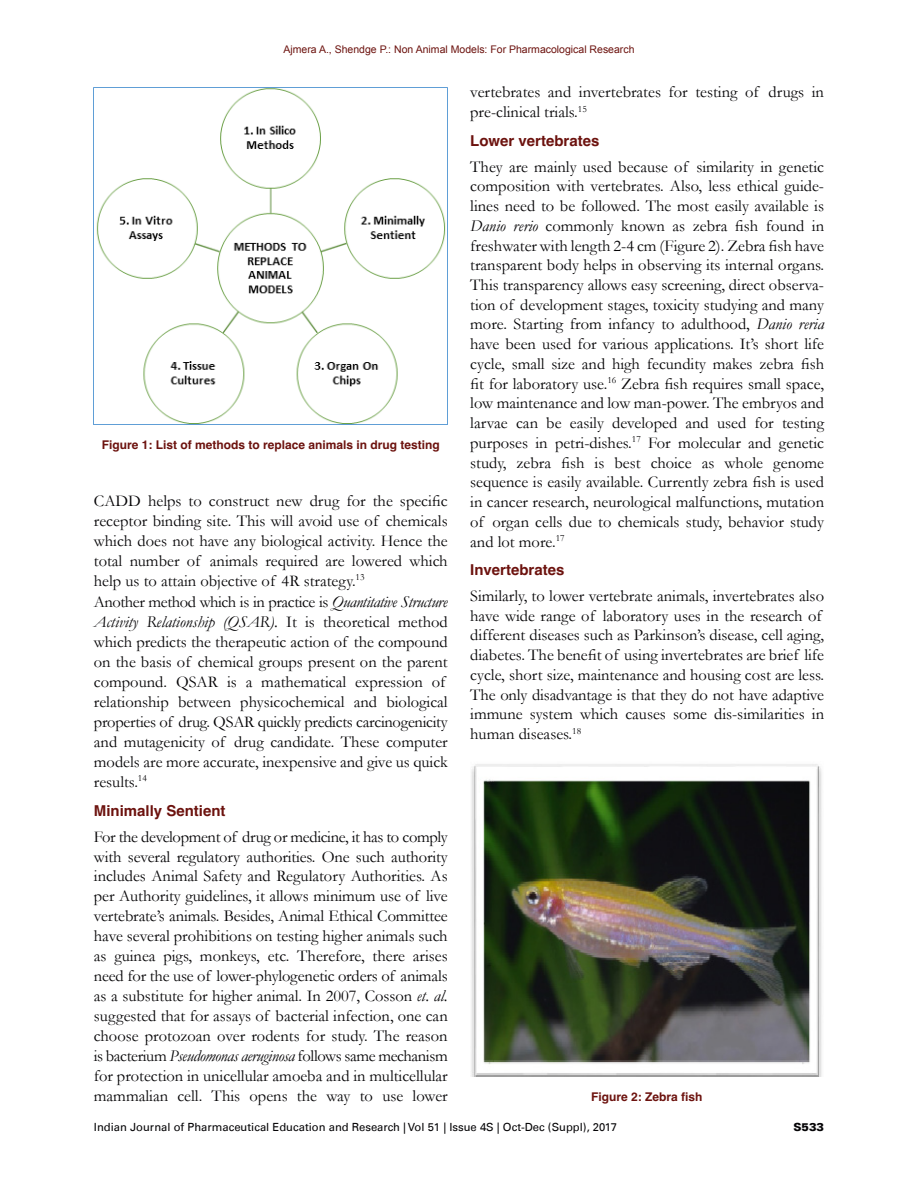
<style>
.page{position:relative;width:918px;height:1188px;background:#fff}
.page>*{position:absolute;margin:0;border:0;box-sizing:border-box;transform-origin:0 0}
.Body_Text{font:16.5px/19.8px "Garamond";color:#050406;text-align:justify}
.t1{font:700 15px "Helvetica";color:#6c120e}
.Fig_caption{font:700 12px "Helvetica";color:#6c120e}
.t2{font:11.25px "Univers LT";color:#050406}
.t3{font:900 11.25px "Univers LT";color:#050406}
.t4{font:10.5px "Arial";color:#6c120e}
.s1{font-style:italic}
</style>
<div class="page">
<img style="left:94px;top:87px;width:354px;height:337px">
<img style="left:471px;top:764px;width:351px;height:313px">
<p class="t4" style="left:283px;top:43px;width:353px">Ajmera A., Shendge P.: Non Animal Models: For Pharmacological Research</p>
<p class="Fig_caption" style="left:102px;top:434px;width:340px">Figure 1: List of methods to replace animals in drug testing</p>
<p class="Body_Text" style="left:94px;top:490px;width:355px">CADD helps to construct new drug for the specific receptor binding site. This will avoid use of chemicals which does not have any biological activity. Hence the total number of animals required are lowered which help us to attain objective of 4R strategy.<sup>13</sup></p>
<p class="Body_Text" style="left:94px;top:591px;width:355px;text-align:left">Another method which is in practice is <span class="s1">Quantitative Structure Activity Relationship (QSAR).</span> It is theoretical method which predicts the therapeutic action of the compound on the basis of chemical groups present on the parent compound. QSAR is a mathematical expression of relationship between physicochemical and biological properties of drug. QSAR quickly predicts carcinogenicity and mutagenicity of drug candidate. These computer models are more accurate, inexpensive and give us quick results.<sup>14</sup></p>
<h2 class="t1" style="left:94px;top:797px;width:133px">Minimally Sentient</h2>
<p class="Body_Text" style="left:94px;top:826px;width:355px">For the development of drug or medicine, it has to comply with several regulatory authorities. One such authority includes Animal Safety and Regulatory Authorities. As per Authority guidelines, it allows minimum use of live vertebrate’s animals. Besides, Animal Ethical Committee have several prohibitions on testing higher animals such as guinea pigs, monkeys, etc. Therefore, there arises need for the use of lower-phylogenetic orders of animals as a substitute for higher animal. In 2007, Cosson <span class="s1">et. al. </span>suggested that for assays of bacterial infection, one can choose protozoan over rodents for study. The reason is bacterium <span class="s1">Pseudomonas aeruginosa</span> follows same mechanism for protection in unicellular amoeba and in multicellular mammalian cell. This opens the way to use lower</p>
<p class="Body_Text" style="left:470px;top:82px;width:355px">vertebrates and invertebrates for testing of drugs in pre-clinical trials.<sup>15</sup></p>
<h2 class="t1" style="left:470px;top:127px;width:131px">Lower vertebrates</h2>
<p class="Body_Text" style="left:470px;top:156px;width:355px">They are mainly used because of similarity in genetic composition with vertebrates. Also, less ethical guide&shy;lines need to be followed. The most easily available is <span class="s1">Danio rerio</span> commonly known as zebra fish found in freshwater with length 2-4 cm (Figure 2). Zebra fish have transparent body helps in observing its internal organs.<br>This transparency allows easy screening, direct observa&shy;tion of development stages, toxicity studying and many more. Starting from infancy to adulthood, <span class="s1">Danio reria </span>have been used for various applications. It’s short life cycle, small size and high fecundity makes zebra fish fit for laboratory use.<sup>16</sup> Zebra fish requires small space, low maintenance and low man-power. The embryos and larvae can be easily developed and used for testing purposes in petri-dishes.<sup>17</sup> For molecular and genetic study, zebra fish is best choice as whole genome sequence is easily available. Currently zebra fish is used in cancer research, neurological malfunctions, mutation of organ cells due to chemicals study, behavior study and lot more.<sup>17</sup></p>
<h2 class="t1" style="left:470px;top:556px;width:96px">Invertebrates</h2>
<p class="Body_Text" style="left:470px;top:585px;width:355px;text-align:left">Similarly, to lower vertebrate animals, invertebrates also have wide range of laboratory uses in the research of different diseases such as Parkinson’s disease, cell aging, diabetes. The benefit of using invertebrates are brief life cycle, short size, maintenance and housing cost are less.<br>The only disadvantage is that they do not have adaptive immune system which causes some dis-similarities in human diseases.<sup>18</sup></p>
<p class="Fig_caption" style="left:591px;top:1086px;width:113px">Figure 2: Zebra fish</p>
<p class="t2" style="left:94px;top:1120px;width:525px">Indian Journal of Pharmaceutical Education and Research | Vol 51 | Issue 4S | Oct-Dec (Suppl), 2017</p>
<p class="t3" style="left:793px;top:1120px;width:32px">S533</p>
</div>
